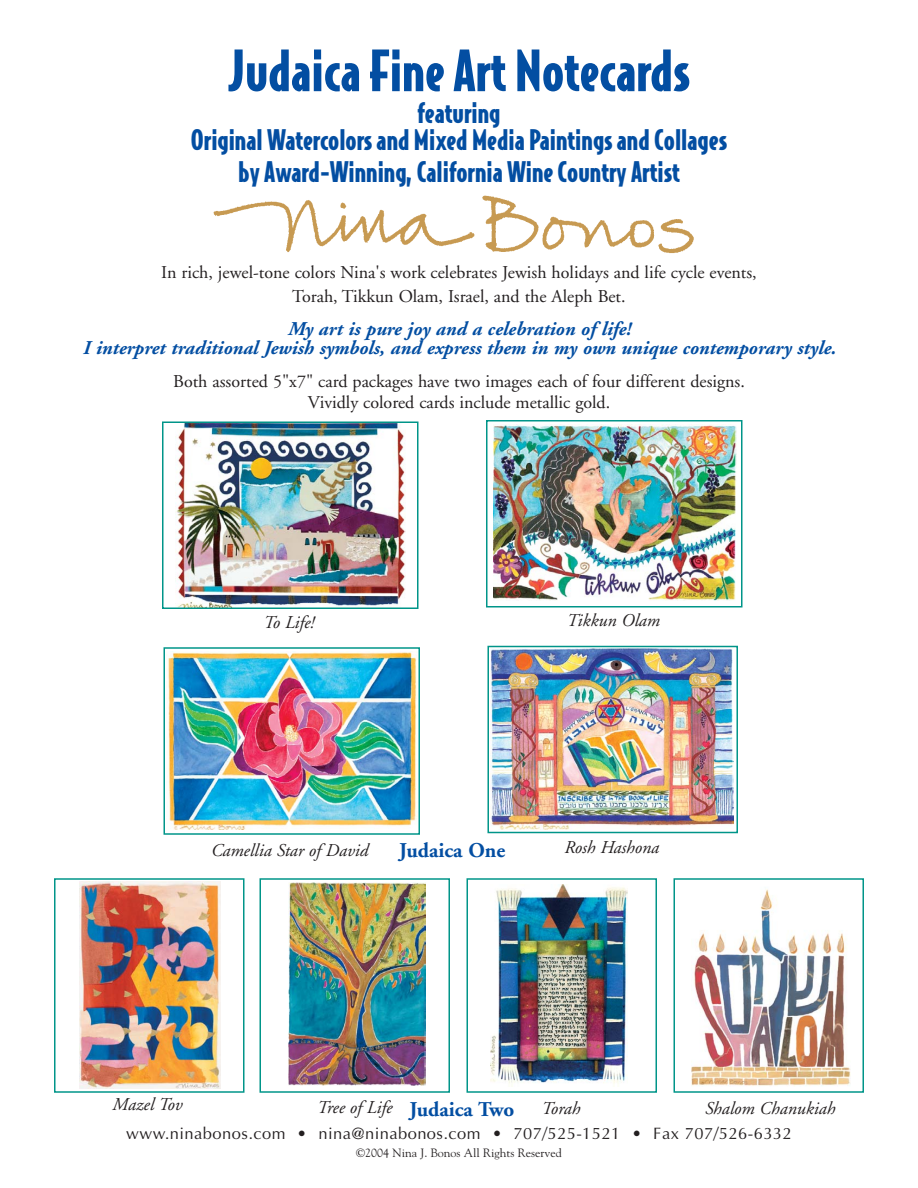
<style>
.page{position:relative;width:918px;height:1188px;background:#fff}
.page>*{position:absolute;margin:0;border:0;box-sizing:border-box;transform-origin:0 0}
.t1{font:900 54px "Bodega Sans";color:#034ea2}
.t2{font:900 27px/27px "Bodega Sans";color:#034ea2;text-align:center}
.t3{font:700 21px "Adobe Garamond";color:#034ea2}
.t4{font:italic 700 19.5px/19.4px "Adobe Garamond";color:#034ea2;text-align:center}
.t5{font:18px/24px "Adobe Garamond";color:#231f20;text-align:center}
.t6{font:italic 18px "Adobe Garamond";color:#231f20}
.t7{font:16.5px "Optima";letter-spacing:.03em;color:#231f20}
.t8{font:12px "Goudy";color:#231f20}
</style>
<div class="page">
<img style="left:176px;top:425px;width:229px;height:181px">
<div style="left:162px;top:422px;width:256px;height:187px;border:2px solid #009589"></div>
<img style="left:494px;top:424px;width:243px;height:177px">
<div style="left:486px;top:420px;width:256px;height:188px;border:2px solid #009589"></div>
<img style="left:167px;top:652px;width:250px;height:178px">
<img style="left:490px;top:649px;width:244px;height:180px">
<div style="left:487px;top:646px;width:251px;height:187px;border:2px solid #009589"></div>
<img style="left:80px;top:881px;width:140px;height:208px">
<div style="left:54px;top:878px;width:190px;height:215px;border:2px solid #009589"></div>
<img style="left:288px;top:883px;width:137px;height:202px">
<div style="left:260px;top:878px;width:190px;height:215px;border:2px solid #009589"></div>
<img style="left:490px;top:884px;width:138px;height:203px">
<div style="left:466px;top:878px;width:191px;height:215px;border:2px solid #009589"></div>
<img style="left:692px;top:889px;width:159px;height:197px">
<div style="left:674px;top:878px;width:190px;height:215px;border:2px solid #009589"></div>
<img style="left:213px;top:195px;width:481px;height:59px">
<h1 class="t1" style="left:228px;top:49px;width:463px">Judaica Fine Art Notecards</h1>
<h2 class="t2" style="left:191px;top:101px;width:538px">featuring<br>Original Watercolors and Mixed Media Paintings and Collages</h2>
<h2 class="t2" style="left:238px;top:160px;width:443px">by Award-Winning, California Wine Country Artist</h2>
<p class="t5" style="left:161px;top:262px;width:597px">In rich, jewel-tone colors Nina's work celebrates Jewish holidays and life cycle events,<br>Torah, Tikkun Olam, Israel, and the Aleph Bet.</p>
<p class="t4" style="left:82px;top:321px;width:755px">My art is pure joy and a celebration of life!<br>I interpret traditional Jewish symbols, and express them in my own unique contemporary style.</p>
<p class="t5" style="left:173px;top:373px;width:573px;line-height:21px">Both assorted 5"x7" card packages have two images each of four different designs.<br>Vividly colored cards include metallic gold.</p>
<p class="t6" style="left:263px;top:615px;width:52px">To Life!</p>
<p class="t6" style="left:566px;top:613px;width:95px">Tikkun Olam</p>
<p class="t6" style="left:210px;top:843px;width:159px">Camellia Star of David</p>
<p class="t6" style="left:564px;top:840px;width:96px">Rosh Hashona</p>
<p class="t3" style="left:399px;top:842px;width:108px">Judaica One</p>
<p class="t6" style="left:112px;top:1097px;width:71px">Mazel Tov</p>
<p class="t6" style="left:317px;top:1100px;width:77px">Tree of Life</p>
<p class="t6" style="left:541px;top:1101px;width:40px">Torah</p>
<p class="t6" style="left:704px;top:1101px;width:132px">Shalom Chanukiah</p>
<p class="t3" style="left:410px;top:1101px;width:106px">Judaica Two</p>
<p class="t7" style="left:126px;top:1127px;width:667px">www.ninabonos.com • nina@ninabonos.com • 707/525-1521 • Fax 707/526-6332</p>
<p class="t8" style="left:356px;top:1148px;width:207px">©2004 Nina J. Bonos All Rights Reserved</p>
</div>
